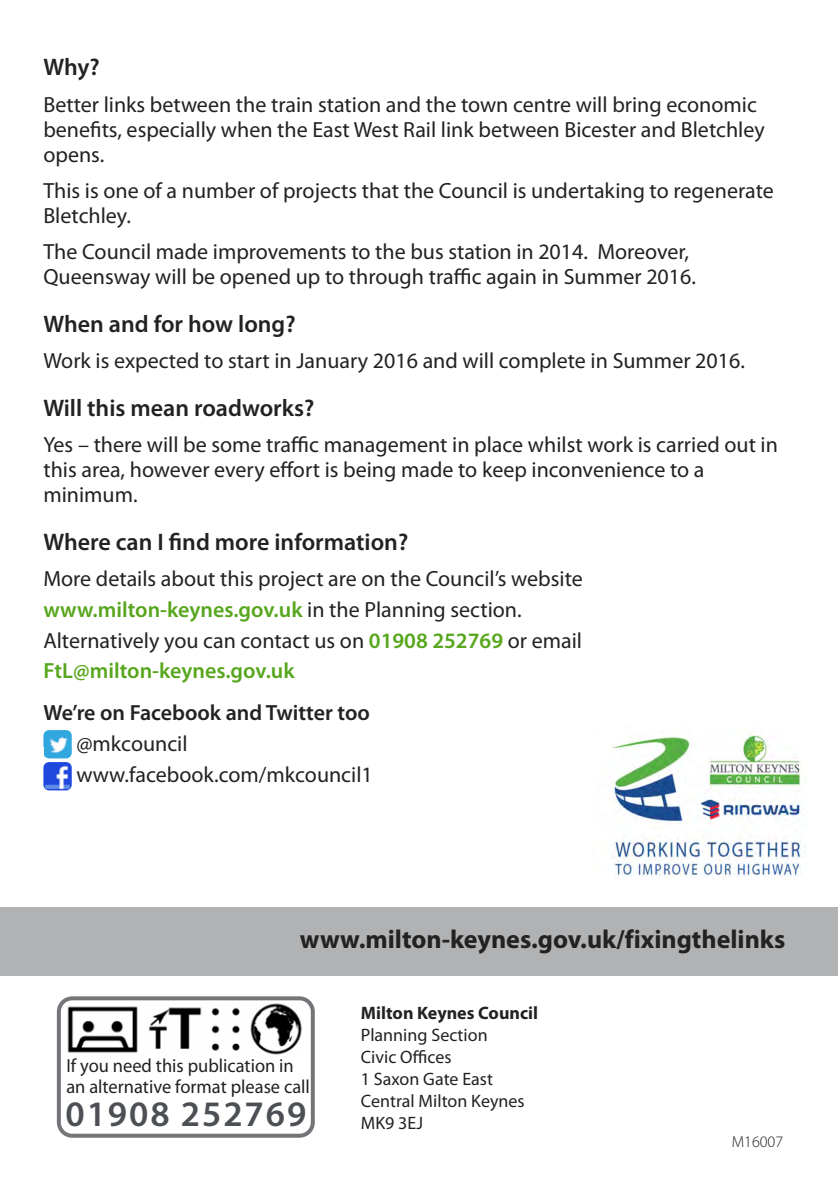
<style>
.page{position:relative;width:840px;height:1190px;background:#fff}
.page>*{position:absolute;margin:0;border:0;box-sizing:border-box;transform-origin:0 0}
.t1{font:600 36px "Myriad Pro";letter-spacing:.055em;color:#4c4f54}
.t2{font:700 26px "Myriad Pro";color:#232122}
.t3{font:600 24px "Myriad Pro";color:#232122}
.t4{font:22px/25px "Myriad Pro";color:#232122}
.t5{font:600 22px "Myriad Pro";color:#232122}
.t6{font:19px/21px "Myriad Pro";color:#232122}
.t7{font:18px/22px "Myriad Pro";color:#232122}
.t8{font:700 18px "Myriad Pro";color:#232122}
.t9{font:300 16px "Myriad Pro";color:#232122}
.s1{font-weight:600;color:#57a61d}
</style>
<div class="page">
<div style="left:0;top:908px;width:838px;height:68px;background:#b1b2b3"></div>
<svg style="left:57px;top:996px;width:258px;height:142px"></svg>
<img style="left:66px;top:1003px;width:238px;height:55px">
<img style="left:612px;top:731px;width:194px;height:148px">
<svg style="left:43px;top:733px;width:29px;height:57px"></svg>
<img style="left:44px;top:730px;width:28px;height:28px">
<p class="t3" style="left:43px;top:57px;width:58px">Why?</p>
<p class="t4" style="left:43px;top:94px;width:723px">Better links between the train station and the town centre will bring economic benefits, especially when the East West Rail link between Bicester and Bletchley opens.</p>
<p class="t4" style="left:43px;top:180px;width:732px">This is one of a number of projects that the Council is undertaking to regenerate<br>Bletchley.</p>
<p class="t4" style="left:43px;top:241px;width:654px">The Council made improvements to the bus station in 2014. Moreover,<br>Queensway will be opened up to through traffic again in Summer 2016.</p>
<p class="t3" style="left:43px;top:314px;width:254px">When and for how long?</p>
<p class="t4" style="left:43px;top:350px;width:703px">Work is expected to start in January 2016 and will complete in Summer 2016.</p>
<p class="t3" style="left:43px;top:398px;width:272px">Will this mean roadworks?</p>
<p class="t4" style="left:43px;top:434px;width:736px">Yes – there will be some traffic management in place whilst work is carried out in this area, however every effort is being made to keep inconvenience to a minimum.</p>
<p class="t3" style="left:43px;top:532px;width:366px">Where can I find more information?</p>
<p class="t4" style="left:43px;top:566px;width:541px;line-height:30.6px">More details about this project are on the Council’s website <span class="s1">www.milton-keynes.gov.uk</span> in the Planning section.<br>Alternatively you can contact us on <span class="s1">01908 252769</span> or email <span class="s1">FtL@milton-keynes.gov.uk</span></p>
<p class="t5" style="left:43px;top:704px;width:328px">We’re on Facebook and Twitter too</p>
<p class="t4" style="left:76px;top:730px;width:298px;line-height:30.6px">@mkcouncil www.facebook.com/mkcouncil1</p>
<p class="t2" style="left:300px;top:929px;width:487px">www.milton-keynes.gov.uk/fixingthelinks</p>
<p class="t6" style="left:66px;top:1057px;width:245px">If you need this publication in an alternative format please call</p>
<h1 class="t1" style="left:65px;top:1099px;width:242px">01908 252769</h1>
<p class="t8" style="left:361px;top:1006px;width:179px">Milton Keynes Council</p>
<p class="t7" style="left:361px;top:1026px;width:165px">Planning Section<br>Civic Offices<br>1 Saxon Gate East<br>Central Milton Keynes<br>MK9 3EJ</p>
<p class="t9" style="left:732px;top:1135px;width:53px">M16007</p>
</div>
